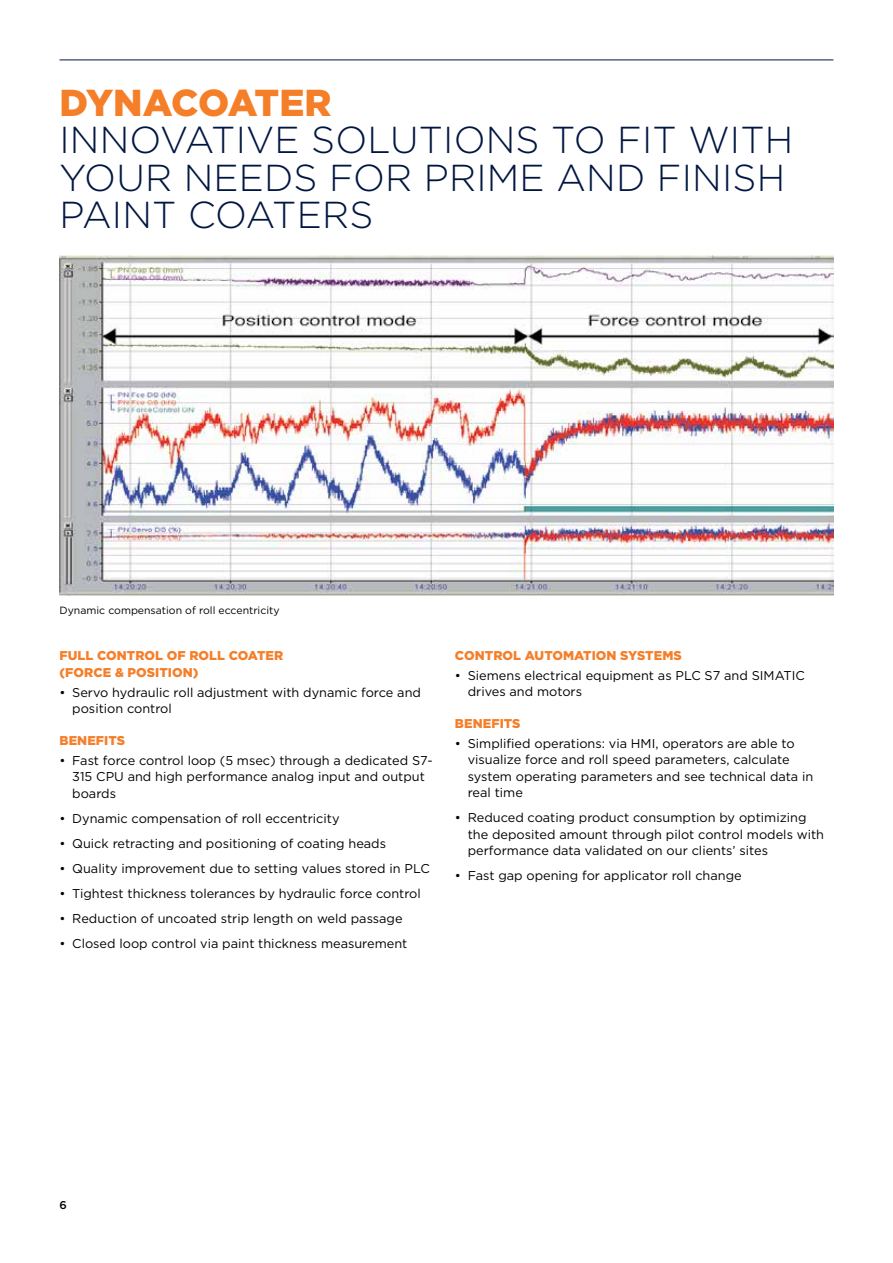
<style>
.page{position:relative;width:893px;height:1263px;background:#fff}
.page>*{position:absolute;margin:0;border:0;box-sizing:border-box;transform-origin:0 0}
.t1{font:300 37.5px/37.5px "Gotham";letter-spacing:.005em;color:#001641}
.t2{font:900 37.5px "Gotham";letter-spacing:-.015em;color:#f57e29}
.t3{font:12.75px/16.5px "Gotham";color:#000}
.t4{font:900 12.75px/17px "Gotham";letter-spacing:.005em;color:#f57e29}
.t5{font:500 11.25px "Gotham";color:#000}
.t6{font:10.5px "Gotham";color:#000}
</style>
<div class="page">
<hr style="left:60px;top:60px;width:773px;height:1px;background:#001641">
<img style="left:60px;top:256px;width:773px;height:340px">
<h1 class="t2" style="left:60px;top:77px;width:273px">DYNACOATER</h1>
<h1 class="t1" style="left:60px;top:120px;width:735px">INNOVATIVE SOLUTIONS TO FIT WITH<br>YOUR NEEDS FOR PRIME AND FINISH<br>PAINT COATERS</h1>
<p class="t6" style="left:60px;top:604px;width:222px">Dynamic compensation of roll eccentricity</p>
<p class="t4" style="left:60px;top:647px;width:225px">FULL CONTROL OF ROLL COATER (FORCE &amp; POSITION)</p>
<p class="t3" style="left:72px;top:684px;width:350px;text-indent:-13px">• Servo hydraulic roll adjustment with dynamic force and position control</p>
<p class="t4" style="left:60px;top:732px;width:67px">BENEFITS</p>
<p class="t3" style="left:72px;top:752px;width:362px;text-indent:-13px">• Fast force control loop (5 msec) through a dedicated S7-<br>315 CPU and high performance analog input and output boards</p>
<p class="t3" style="left:60px;top:810px;width:281px">• Dynamic compensation of roll eccentricity</p>
<p class="t3" style="left:60px;top:835px;width:328px">• Quick retracting and positioning of coating heads</p>
<p class="t3" style="left:60px;top:860px;width:372px">• Quality improvement due to setting values stored in PLC</p>
<p class="t3" style="left:60px;top:885px;width:363px">• Tightest thickness tolerances by hydraulic force control</p>
<p class="t3" style="left:60px;top:910px;width:345px">• Reduction of uncoated strip length on weld passage</p>
<p class="t3" style="left:60px;top:935px;width:349px">• Closed loop control via paint thickness measurement</p>
<p class="t4" style="left:455px;top:647px;width:228px">CONTROL AUTOMATION SYSTEMS</p>
<p class="t3" style="left:468px;top:667px;width:339px;text-indent:-13px">• Siemens electrical equipment as PLC S7 and SIMATIC drives and motors</p>
<p class="t4" style="left:455px;top:715px;width:67px">BENEFITS</p>
<p class="t3" style="left:468px;top:735px;width:347px;text-indent:-13px">• Simplified operations: via HMI, operators are able to visualize force and roll speed parameters, calculate system operating parameters and see technical data in real time</p>
<p class="t3" style="left:468px;top:809px;width:358px;text-indent:-13px">• Reduced coating product consumption by optimizing the deposited amount through pilot control models with performance data validated on our clients’ sites</p>
<p class="t3" style="left:455px;top:867px;width:288px">• Fast gap opening for applicator roll change</p>
<p class="t5" style="left:60px;top:1198px;width:9px">6</p>
</div>
